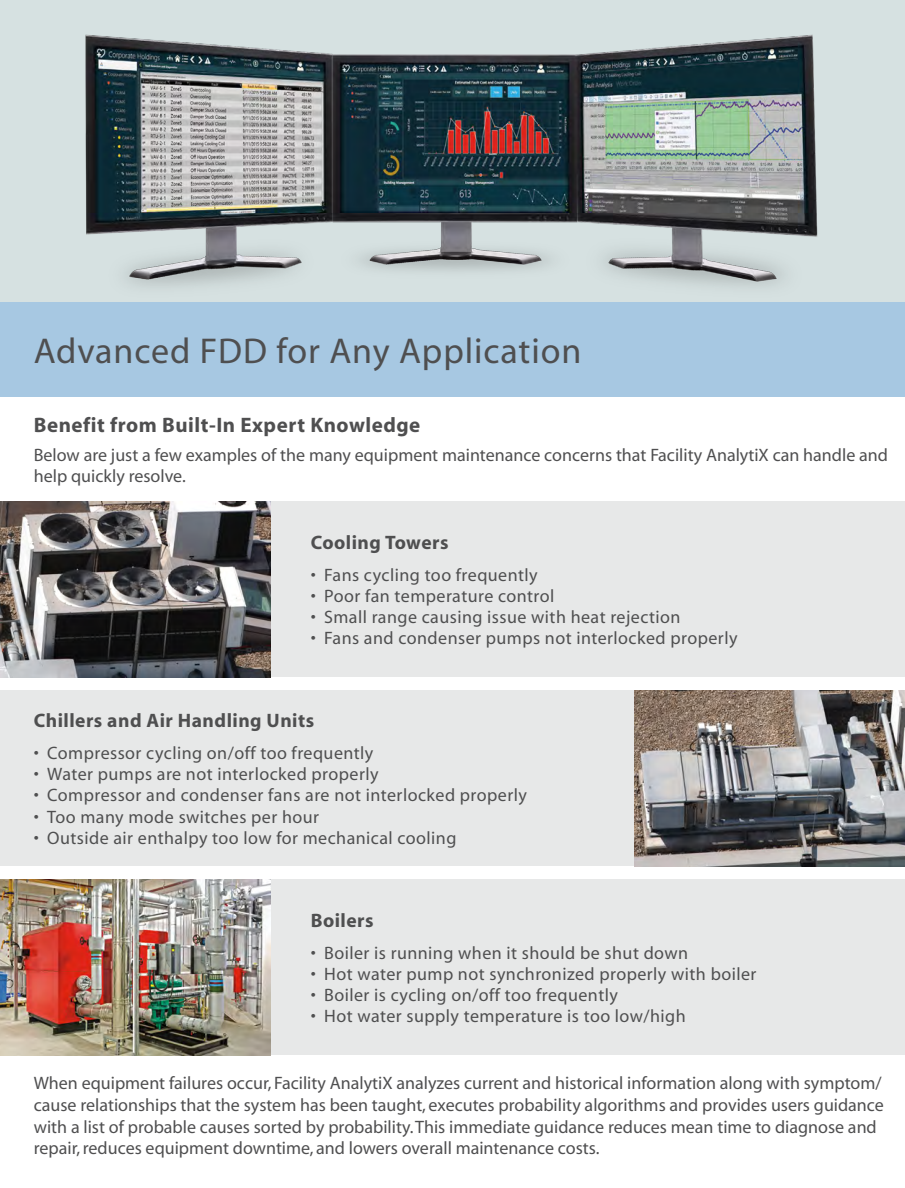
<style>
.page{position:relative;width:905px;height:1188px;background:#fff}
.page>*{position:absolute;margin:0;border:0;box-sizing:border-box;transform-origin:0 0}
.t1{font:36px "Myriad";letter-spacing:.025em;color:#4f4f50}
.t2{font:700 21px "Myriad";letter-spacing:.025em;color:#4f4f50}
.t3{font:700 19.5px "Myriad";letter-spacing:.025em;color:#4f4f50}
.t4{font:18px/21.6px "Myriad";letter-spacing:.01em;color:#4f4f50}
</style>
<div class="page">
<div style="left:0;top:0;width:904px;height:336px;background:#d6e1e1"></div>
<div style="left:0;top:502px;width:904px;height:175px;background:#e7e8e8"></div>
<img style="left:0;top:502px;width:270px;height:175px">
<div style="left:0;top:691px;width:904px;height:175px;background:#e7e8e8"></div>
<img style="left:634px;top:691px;width:270px;height:175px">
<div style="left:0;top:880px;width:904px;height:175px;background:#e7e8e8"></div>
<img style="left:0;top:880px;width:270px;height:175px">
<div style="left:0;top:302px;width:904px;height:94px;background:#a7c8e2"></div>
<img style="left:85px;top:34px;width:733px;height:252px">
<h1 class="t1" style="left:34px;top:333px;width:549px">Advanced FDD for Any Application</h1>
<p class="t2" style="left:34px;top:414px;width:388px">Benefit from Built-In Expert Knowledge</p>
<p class="t4" style="left:34px;top:445px;width:855px">Below are just a few examples of the many equipment maintenance concerns that Facility AnalytiX can handle and help quickly resolve.</p>
<p class="t3" style="left:310px;top:533px;width:139px">Cooling Towers</p>
<p class="t4" style="left:310px;top:565px;width:228px">• Fans cycling too frequently</p>
<p class="t4" style="left:310px;top:586px;width:245px">• Poor fan temperature control</p>
<p class="t4" style="left:310px;top:607px;width:371px">• Small range causing issue with heat rejection</p>
<p class="t4" style="left:310px;top:628px;width:428px">• Fans and condenser pumps not interlocked properly</p>
<p class="t3" style="left:34px;top:711px;width:282px">Chillers and Air Handling Units</p>
<p class="t4" style="left:34px;top:743px;width:341px">• Compressor cycling on/off too frequently</p>
<p class="t4" style="left:34px;top:764px;width:346px">• Water pumps are not interlocked properly</p>
<p class="t4" style="left:34px;top:785px;width:494px">• Compressor and condenser fans are not interlocked properly</p>
<p class="t4" style="left:34px;top:807px;width:287px">• Too many mode switches per hour</p>
<p class="t4" style="left:34px;top:828px;width:424px">• Outside air enthalpy too low for mechanical cooling</p>
<p class="t3" style="left:310px;top:911px;width:64px">Boilers</p>
<p class="t4" style="left:310px;top:943px;width:379px">• Boiler is running when it should be shut down</p>
<p class="t4" style="left:310px;top:964px;width:447px">• Hot water pump not synchronized properly with boiler</p>
<p class="t4" style="left:310px;top:985px;width:309px">• Boiler is cycling on/off too frequently</p>
<p class="t4" style="left:310px;top:1006px;width:376px">• Hot water supply temperature is too low/high</p>
<p class="t4" style="left:34px;top:1073px;width:851px">When equipment failures occur, Facility AnalytiX analyzes current and historical information along with symptom/ cause relationships that the system has been taught, executes probability algorithms and provides users guidance with a list of probable causes sorted by probability. This immediate guidance reduces mean time to diagnose and repair, reduces equipment downtime, and lowers overall maintenance costs.</p>
</div>
